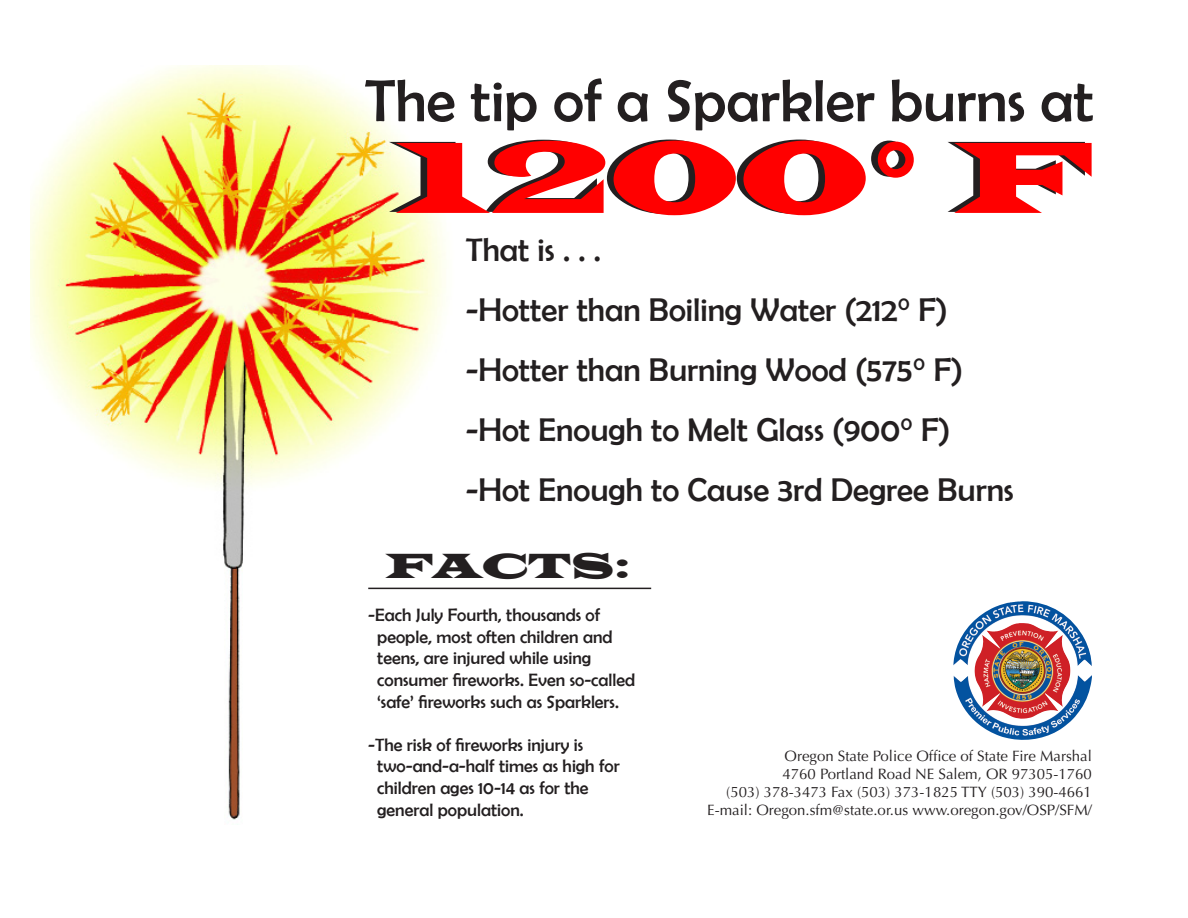
<style>
.page{position:relative;width:1188px;height:918px;background:#fff}
.page>*{position:absolute;margin:0;border:0;box-sizing:border-box;transform-origin:0 0}
.t1{font:105px "Latin Wide";color:#f00}
.t2{font:60px "Berlin Sans FB";color:#231f20}
.t3{font:36px "Latin Wide";color:#231f20}
.t4{font:33px "Berlin Sans FB";color:#231f20}
.t5{font:18px/21.6px "Berlin Sans FB";color:#231f20}
.t6{font:15px "Optima";color:#231f20}
</style>
<div class="page">
<img style="left:30px;top:66px;width:436px;height:754px">
<hr style="left:368px;top:588px;width:283px;height:1px;background:#231f20">
<img style="left:953px;top:601px;width:139px;height:118px">
<p class="t2" style="left:365px;top:67px;width:731px">The tip of a Sparkler burns at</p>
<p class="t1" style="left:394px;top:112px;width:701px">1200° F</p>
<p class="t4" style="left:466px;top:231px;width:137px">That is . . .</p>
<p class="t4" style="left:466px;top:291px;width:483px">-Hotter than Boiling Water (212° F)</p>
<p class="t4" style="left:466px;top:351px;width:499px">-Hotter than Burning Wood (575° F)</p>
<p class="t4" style="left:466px;top:411px;width:486px">-Hot Enough to Melt Glass (900° F)</p>
<p class="t4" style="left:466px;top:471px;width:550px">-Hot Enough to Cause 3rd Degree Burns</p>
<p class="t3" style="left:385px;top:543px;width:246px">FACTS:</p>
<p class="t5" style="left:377px;top:604px;width:259px;text-indent:-9px">-Each July Fourth, thousands of people, most often children and teens, are injured while using consumer fireworks. Even so-called ‘safe’ fireworks such as Sparklers.</p>
<p class="t5" style="left:377px;top:734px;width:244px;text-indent:-9px">-The risk of fireworks injury is two-and-a-half times as high for children ages 10-14 as for the general population.</p>
<p class="t6" style="left:785px;top:747px;width:309px">Oregon State Police Office of State Fire Marshal</p>
<p class="t6" style="left:783px;top:765px;width:311px">4760 Portland Road NE Salem, OR 97305-1760</p>
<p class="t6" style="left:726px;top:783px;width:367px">(503) 378-3473 Fax (503) 373-1825 TTY (503) 390-4661</p>
<p class="t6" style="left:707px;top:801px;width:386px">E-mail: Oregon.sfm@state.or.us www.oregon.gov/OSP/SFM/</p>
</div>
